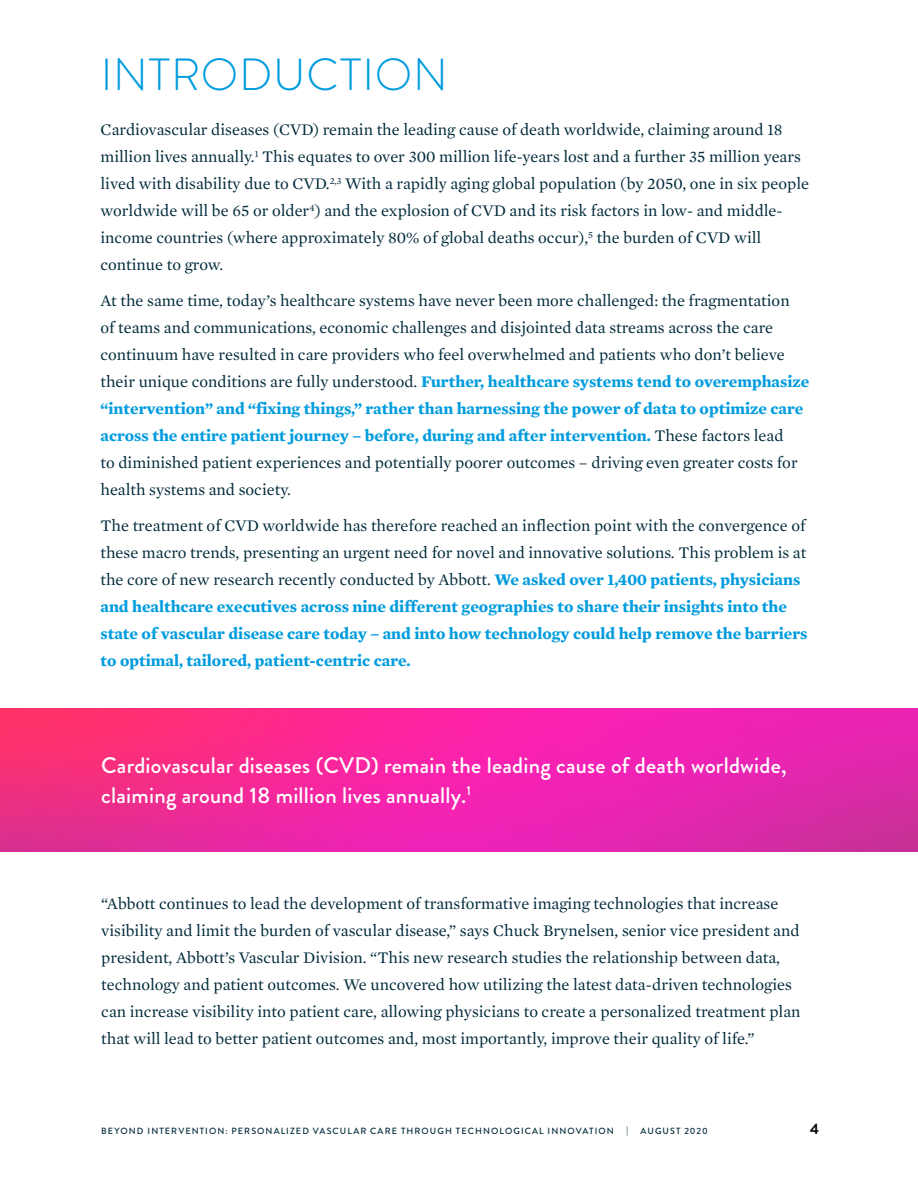
<style>
.page{position:relative;width:918px;height:1188px;background:#fff}
.page>*{position:absolute;margin:0;border:0;box-sizing:border-box;transform-origin:0 0}
.t1{font:300 45px "Brandon Grotesque";letter-spacing:.02em;color:#009cde}
.Gradient_Call_Out{font:500 22.5px/30px "Brandon Grotesque";letter-spacing:.01em;color:#fff}
.Body_text{font:16.5px/27px "Mercury Text G1";color:#012a3a}
.Body_text-2{font:700 16.5px/27px "Mercury Text G1";color:#009cde}
.t2{font:700 15px "Brandon Grotesque";color:#000}
.t3{font:500 9px "Brandon Grotesque";letter-spacing:.12em;color:#012a3a}
.s1{font-weight:700;color:#009cde}
.s2{font-weight:400;color:#012a3a}
</style>
<div class="page">
<svg style="left:0;top:708px;width:918px;height:144px;background:#ee27a0"></svg>
<h1 class="t1" style="left:101px;top:44px;width:349px">INTRODUCTION</h1>
<p class="Body_text" style="left:100px;top:115px;width:710px">Cardiovascular diseases (CVD) remain the leading cause of death worldwide, claiming around 18 million lives annually.<sup>1</sup> This equates to over 300 million life-years lost and a further 35 million years lived with disability due to CVD.<sup>2,3</sup> With a rapidly aging global population (by 2050, one in six people worldwide will be 65 or older<sup>4</sup>) and the explosion of CVD and its risk factors in low- and middle&shy;income countries (where approximately 80% of global deaths occur),<sup>5</sup> the burden of CVD will continue to grow.</p>
<p class="Body_text" style="left:100px;top:286px;width:710px">At the same time, today’s healthcare systems have never been more challenged: the fragmentation<br>of teams and communications, economic challenges and disjointed data streams across the care continuum have resulted in care providers who feel overwhelmed and patients who don’t believe their unique conditions are fully understood. <span class="s1">Further, healthcare systems tend to overemphasize “intervention” and “fixing things,” rather than harnessing the power of data to optimize care across the entire patient journey – before, during and after intervention.</span> These factors lead<br>to diminished patient experiences and potentially poorer outcomes – driving even greater costs for health systems and society.</p>
<p class="Body_text-2" style="left:100px;top:511px;width:709px"><span class="s2">The treatment of CVD worldwide has therefore reached an inflection point with the convergence of these macro trends, presenting an urgent need for novel and innovative solutions. This problem is at the core of new research recently conducted by Abbott.</span> We asked over 1,400 patients, physicians and healthcare executives across nine different geographies to share their insights into the state of vascular disease care today – and into how technology could help remove the barriers to optimal, tailored, patient-centric care.</p>
<p class="Gradient_Call_Out" style="left:101px;top:751px;width:687px">Cardiovascular diseases (CVD) remain the leading cause of death worldwide, claiming around 18 million lives annually.<sup>1</sup></p>
<p class="Body_text" style="left:101px;top:889px;width:701px">“Abbott continues to lead the development of transformative imaging technologies that increase visibility and limit the burden of vascular disease,” says Chuck Brynelsen, senior vice president and president, Abbott’s Vascular Division. “This new research studies the relationship between data, technology and patient outcomes. We uncovered how utilizing the latest data-driven technologies can increase visibility into patient care, allowing physicians to create a personalized treatment plan that will lead to better patient outcomes and, most importantly, improve their quality of life.”</p>
<p class="t3" style="left:101px;top:1125px;width:514px">BEYOND INTERVENTION: PERSONALIZED VASCULAR CARE THROUGH TECHNOLOGICAL INNOVATION</p>
<p class="t3" style="left:626px;top:1125px;width:3px">|</p>
<p class="t3" style="left:641px;top:1125px;width:69px">AUGUST 2020</p>
<p class="t2" style="left:810px;top:1118px;width:10px">4</p>
</div>
